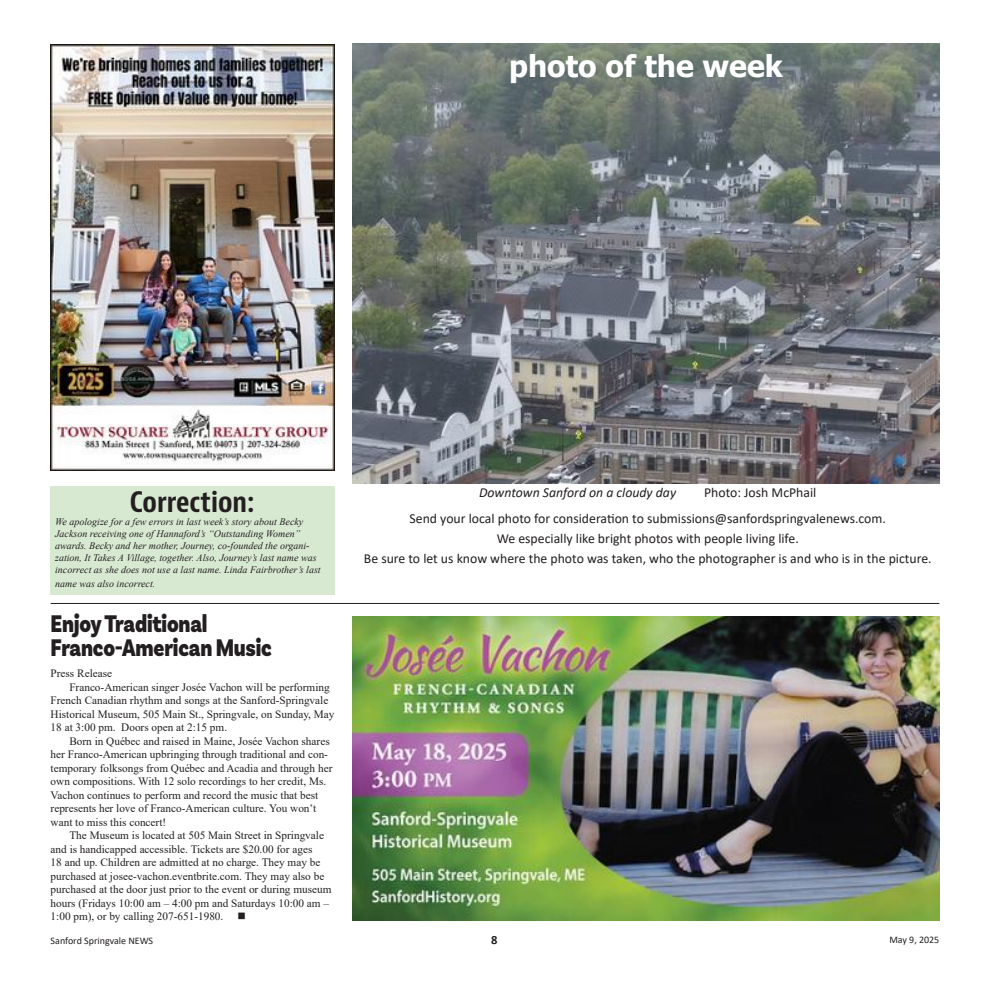
<style>
.page{position:relative;width:990px;height:990px;background:#fff}
.page>*{position:absolute;margin:0;border:0;box-sizing:border-box;transform-origin:0 0}
.t1{font:700 30px "Tahoma";color:#fff}
.t2{font:700 condensed 27.5px "Bernina Sans";color:#231f20}
.t3{font:900 25.25px/23.8px "Basic Sans";letter-spacing:-.01em;color:#231f20;scale:.84 1}
.t4{font:13.75px/26.2px "Calibri";color:#231f20}
.t5{font:italic 13.75px "Calibri";color:#231f20}
.t6{font:700 12.5px "Calibri";color:#231f20}
.t7{font:11.25px "Times New Roman";color:#231f20}
.t8{font:italic 10px/12px "Times New Roman";color:#231f20}
.t9{font:10px "Calibri";color:#231f20}
</style>
<div class="page">
<img style="left:353px;top:43px;width:586px;height:440px">
<img style="left:51px;top:45px;width:283px;height:426px">
<img style="left:353px;top:616px;width:586px;height:305px">
<div style="left:51px;top:486px;width:284px;height:109px;background:#d8e9d2"></div>
<hr style="left:51px;top:603px;width:888px;height:1px;background:#231f20">
<h1 class="t1" style="left:509px;top:45px;width:275px">photo of the week</h1>
<h2 class="t2" style="left:130px;top:485px;width:126px">Correction:</h2>
<p class="t8" style="left:55px;top:516px;width:267px">We apologize for a few errors in last week’s story about Becky Jackson receiving one of Hannaford’s “Outstanding Women” awards. Becky and her mother, Journey, co-founded the organi&shy;zation, It Takes A Village, together. Also, Journey’s last name was incorrect as she does not use a last name. Linda Fairbrother’s last</p>
<p class="t8" style="left:55px;top:577px;width:102px">name was also incorrect.</p>
<h3 class="t3" style="left:51px;top:613px;width:265px">Enjoy Traditional<br>Franco-American Music</h3>
<p class="t7" style="left:51px;top:666px;width:63px">Press Release</p>
<p class="t7" style="left:69px;top:679px;width:262px">Franco-American singer Josée Vachon will be performing</p>
<p class="t7" style="left:51px;top:693px;width:279px">French Canadian rhythm and songs at the Sanford-Springvale</p>
<p class="t7" style="left:51px;top:706px;width:285px">Historical Museum, 505 Main St., Springvale, on Sunday, May</p>
<p class="t7" style="left:51px;top:720px;width:178px">18 at 3:00 pm. Doors open at 2:15 pm.</p>
<p class="t7" style="left:69px;top:733px;width:262px">Born in Québec and raised in Maine, Josée Vachon shares</p>
<p class="t7" style="left:51px;top:747px;width:279px">her Franco-American upbringing through traditional and con-</p>
<p class="t7" style="left:51px;top:760px;width:283px">temporary folksongs from Québec and Acadia and through her</p>
<p class="t7" style="left:51px;top:774px;width:277px">own compositions. With 12 solo recordings to her credit, Ms.</p>
<p class="t7" style="left:51px;top:787px;width:269px">Vachon continues to perform and record the music that best</p>
<p class="t7" style="left:51px;top:801px;width:267px">represents her love of Franco-American culture. You won’t</p>
<p class="t7" style="left:51px;top:814px;width:117px">want to miss this concert!</p>
<p class="t7" style="left:69px;top:828px;width:256px">The Museum is located at 505 Main Street in Springvale</p>
<p class="t7" style="left:51px;top:841px;width:263px">and is handicapped accessible. Tickets are $20.00 for ages</p>
<p class="t7" style="left:51px;top:855px;width:271px">18 and up. Children are admitted at no charge. They may be</p>
<p class="t7" style="left:51px;top:868px;width:275px">purchased at josee-vachon.eventbrite.com. They may also be</p>
<p class="t7" style="left:51px;top:882px;width:282px">purchased at the door just prior to the event or during museum</p>
<p class="t7" style="left:51px;top:895px;width:280px">hours (Fridays 10:00 am – 4:00 pm and Saturdays 10:00 am –</p>
<p class="t7" style="left:51px;top:909px;width:197px">1:00 pm), or by calling 207-651-1980. ■</p>
<p class="t5" style="left:479px;top:483px;width:198px">Downtown Sanford on a cloudy day</p>
<p class="t4" style="left:410px;top:479px;width:478px;text-indent:295px">Photo: Josh McPhail<br>Send your local photo for consideration to submissions@sanfordspringvalenews.com.</p>
<p class="t4" style="left:364px;top:528px;width:569px;line-height:20px;text-align:center">We especially like bright photos with people living life.<br>Be sure to let us know where the photo was taken, who the photographer is and who is in the picture.</p>
<p class="t9" style="left:51px;top:934px;width:104px">Sanford Springvale NEWS</p>
<p class="t6" style="left:491px;top:931px;width:8px">8</p>
<p class="t9" style="left:889px;top:933px;width:52px">May 9, 2025</p>
</div>
